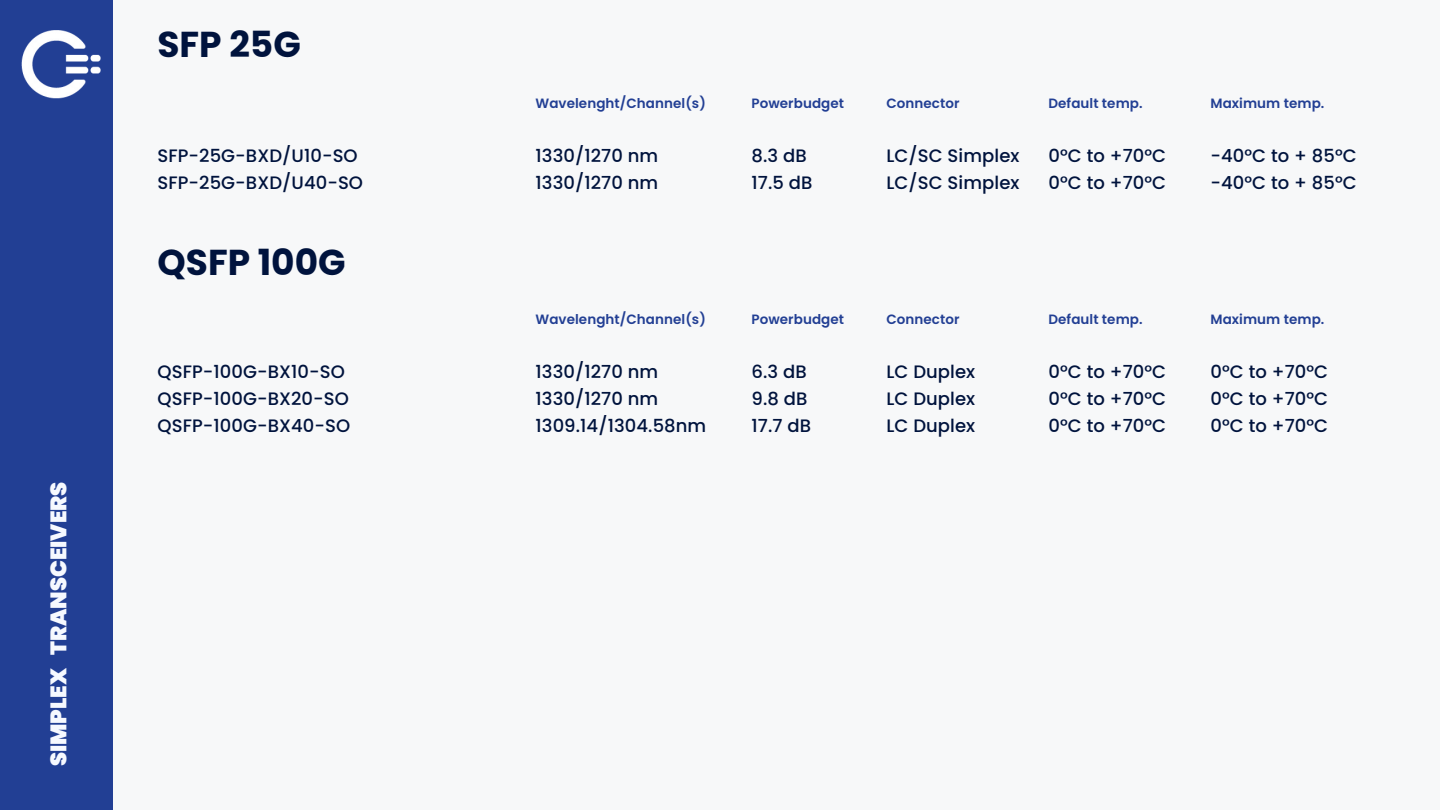
<style>
.page{position:relative;width:1440px;height:810px;background:#f7f8f9}
.page>*{position:absolute;margin:0;border:0;box-sizing:border-box;transform-origin:0 0}
.t1{font:700 36px "Poppins";color:#00133d}
.t2{font:900 22.5px "Poppins";color:#f6f9ff}
.t3{font:500 18px "Poppins";letter-spacing:.005em;color:#00133d}
.t4{font:600 13.5px "Poppins";letter-spacing:.005em;color:#223f94}
</style>
<div class="page">
<div style="left:0;top:0;width:112px;height:810px;background:#223f94"></div>
<img style="left:21px;top:30px;width:80px;height:69px">
<p class="t2" style="left:45px;top:766px;width:286px;rotate:-90deg">SIMPLEX TRANSCEIVERS</p>
<h1 class="t1" style="left:158px;top:23px;width:145px">SFP 25G</h1>
<p class="t4" style="left:536px;top:95px;width:172px">Wavelenght/Channel(s)</p>
<p class="t4" style="left:752px;top:95px;width:94px">Powerbudget</p>
<p class="t4" style="left:887px;top:95px;width:75px">Connector</p>
<p class="t4" style="left:1049px;top:95px;width:96px">Default temp.</p>
<p class="t4" style="left:1211px;top:95px;width:115px">Maximum temp.</p>
<p class="t3" style="left:158px;top:145px;width:202px">SFP-25G-BXD/U10-SO</p>
<p class="t3" style="left:536px;top:145px;width:124px">1330/1270 nm</p>
<p class="t3" style="left:752px;top:145px;width:57px">8.3 dB</p>
<p class="t3" style="left:887px;top:145px;width:135px">LC/SC Simplex</p>
<p class="t3" style="left:1049px;top:145px;width:119px">0°C to +70°C</p>
<p class="t3" style="left:1211px;top:145px;width:148px">-40°C to + 85°C</p>
<p class="t3" style="left:158px;top:172px;width:207px">SFP-25G-BXD/U40-SO</p>
<p class="t3" style="left:536px;top:172px;width:124px">1330/1270 nm</p>
<p class="t3" style="left:752px;top:172px;width:62px">17.5 dB</p>
<p class="t3" style="left:887px;top:172px;width:135px">LC/SC Simplex</p>
<p class="t3" style="left:1049px;top:172px;width:119px">0°C to +70°C</p>
<p class="t3" style="left:1211px;top:172px;width:148px">-40°C to + 85°C</p>
<h1 class="t1" style="left:158px;top:241px;width:190px">QSFP 100G</h1>
<p class="t4" style="left:536px;top:311px;width:172px">Wavelenght/Channel(s)</p>
<p class="t4" style="left:752px;top:311px;width:94px">Powerbudget</p>
<p class="t4" style="left:887px;top:311px;width:75px">Connector</p>
<p class="t4" style="left:1049px;top:311px;width:96px">Default temp.</p>
<p class="t4" style="left:1211px;top:311px;width:115px">Maximum temp.</p>
<p class="t3" style="left:158px;top:361px;width:189px">QSFP-100G-BX10-SO</p>
<p class="t3" style="left:536px;top:361px;width:124px">1330/1270 nm</p>
<p class="t3" style="left:752px;top:361px;width:57px">6.3 dB</p>
<p class="t3" style="left:887px;top:361px;width:90px">LC Duplex</p>
<p class="t3" style="left:1049px;top:361px;width:119px">0°C to +70°C</p>
<p class="t3" style="left:1210px;top:361px;width:119px">0°C to +70°C</p>
<p class="t3" style="left:158px;top:388px;width:193px">QSFP-100G-BX20-SO</p>
<p class="t3" style="left:536px;top:388px;width:124px">1330/1270 nm</p>
<p class="t3" style="left:752px;top:388px;width:57px">9.8 dB</p>
<p class="t3" style="left:887px;top:388px;width:90px">LC Duplex</p>
<p class="t3" style="left:1049px;top:388px;width:119px">0°C to +70°C</p>
<p class="t3" style="left:1210px;top:388px;width:119px">0°C to +70°C</p>
<p class="t3" style="left:158px;top:415px;width:194px">QSFP-100G-BX40-SO</p>
<p class="t3" style="left:536px;top:415px;width:172px">1309.14/1304.58nm</p>
<p class="t3" style="left:752px;top:415px;width:61px">17.7 dB</p>
<p class="t3" style="left:887px;top:415px;width:90px">LC Duplex</p>
<p class="t3" style="left:1049px;top:415px;width:119px">0°C to +70°C</p>
<p class="t3" style="left:1210px;top:415px;width:119px">0°C to +70°C</p>
</div>
